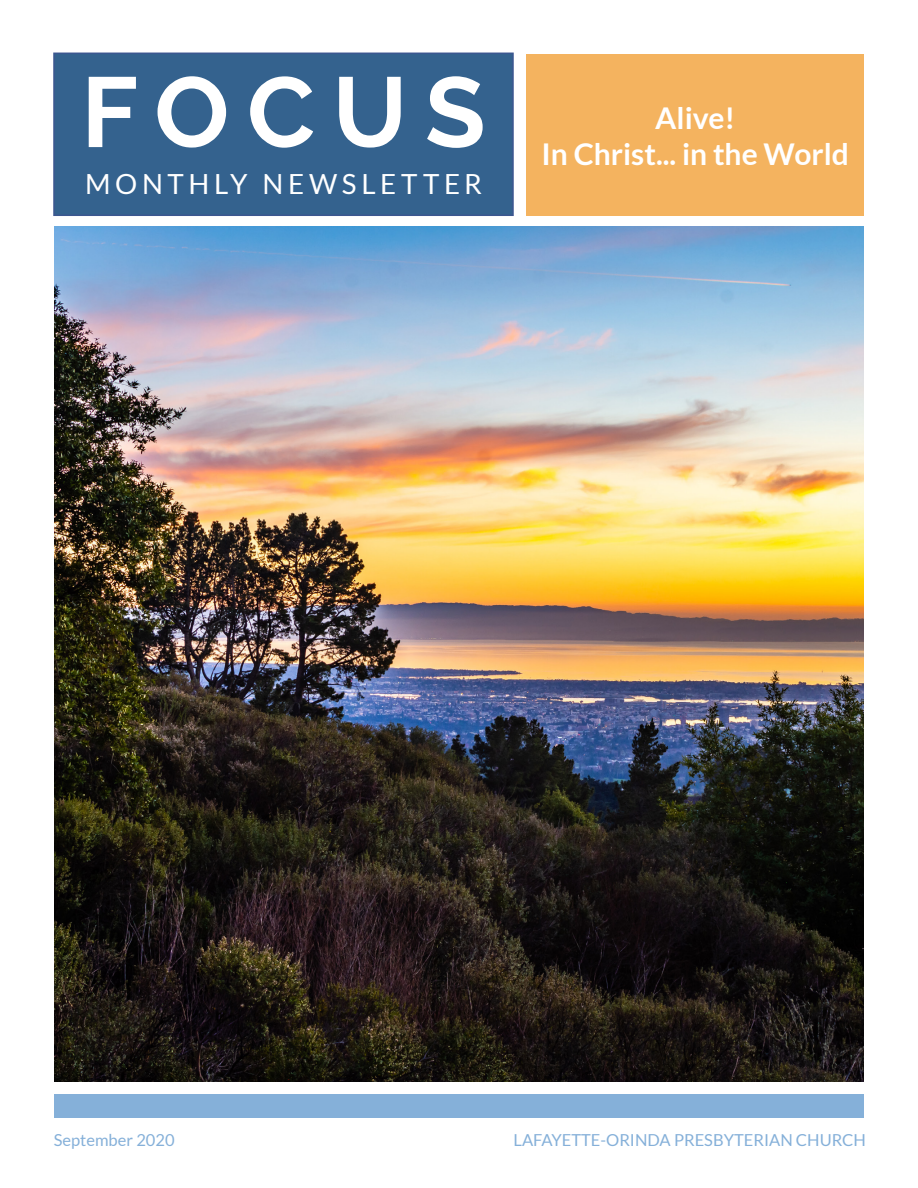
<style>
.page{position:relative;width:918px;height:1188px;background:#fff}
.page>*{position:absolute;margin:0;border:0;box-sizing:border-box;transform-origin:0 0}
.t1{font:700 99px "Raleway";letter-spacing:.18em;color:#fff}
.t2{font:700 30px "Lato";color:#fff}
.t3{font:27.75px "Lato";letter-spacing:.165em;color:#fff}
.t4{font:16.5px "Lato";color:#85b0d9}
</style>
<div class="page">
<div style="left:54px;top:53px;width:459px;height:162px;background:#34628e"></div>
<div style="left:53px;top:53px;width:461px;height:163px;border:2px solid #3c5790"></div>
<div style="left:526px;top:54px;width:338px;height:162px;background:#f4b35f"></div>
<img style="left:54px;top:227px;width:810px;height:854px">
<div style="left:54px;top:1094px;width:810px;height:24px;background:#85b0d9"></div>
<p class="t1" style="left:81px;top:56px;width:406px">FOCUS</p>
<p class="t3" style="left:85px;top:168px;width:398px">MONTHLY NEWSLETTER</p>
<p class="t2" style="left:655px;top:101px;width:81px">Alive!</p>
<p class="t2" style="left:542px;top:137px;width:309px">In Christ... in the World</p>
<p class="t4" style="left:54px;top:1131px;width:122px">September 2020</p>
<p class="t4" style="left:514px;top:1131px;width:354px">LAFAYETTE-ORINDA PRESBYTERIAN CHURCH</p>
</div>
